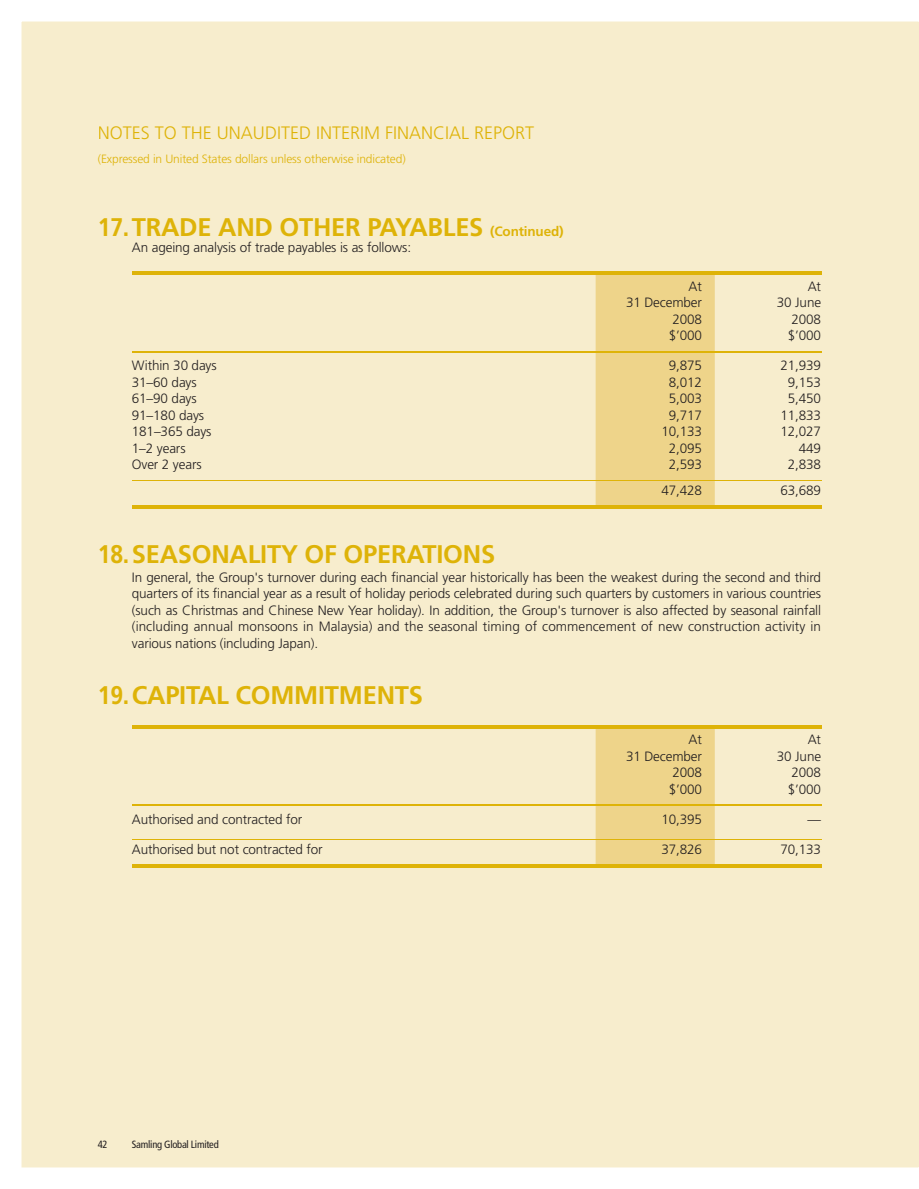
<style>
.page{position:relative;width:919px;height:1189px;background:#fff}
.page>*{position:absolute;margin:0;border:0;box-sizing:border-box;transform-origin:0 0}
.t1{font:700 25.5px "Frutiger LT Std";letter-spacing:-.01em;color:#deb308;scale:.9 1}
.t2{font:300 18px "Frutiger LT Std";color:#deb308}
.t3{font:300 13.5px/16.5px "Frutiger LT Std";letter-spacing:-.01em;color:#231f20;text-align:right}
.t4{font:300 12px "Frutiger LT Std";letter-spacing:-.01em;color:#deb308}
.t5{font:condensed 10.5px "Frutiger LT Std";letter-spacing:-.025em;color:#231f20}
.s1{font-size:13.5px}
</style>
<div class="page">
<div style="left:21px;top:21px;width:897px;height:1147px;background:#f7edcd"></div>
<div style="left:99px;top:126px;width:435px;height:13px;background:#f7edcd"></div>
<svg style="left:918px;top:21px;width:1px;height:1147px"></svg>
<div style="left:595px;top:274px;width:119px;height:231px;background:#eed48a"></div>
<hr style="left:132px;top:271px;width:689px;height:3px;background:#deb308">
<hr style="left:132px;top:480px;width:689px;height:1px;background:#deb308">
<hr style="left:132px;top:351px;width:689px;height:1px;background:#deb308">
<hr style="left:132px;top:505px;width:689px;height:3px;background:#deb308">
<div style="left:595px;top:728px;width:119px;height:136px;background:#eed48a"></div>
<hr style="left:132px;top:725px;width:689px;height:3px;background:#deb308">
<hr style="left:132px;top:839px;width:689px;height:1px;background:#deb308">
<hr style="left:132px;top:804px;width:689px;height:2px;background:#deb308">
<hr style="left:132px;top:864px;width:689px;height:3px;background:#deb308">
<p class="t2" style="left:98px;top:126px;width:438px">NOTES TO THE UNAUDITED INTERIM FINANCIAL REPORT</p>
<p class="t4" style="left:98px;top:154px;width:309px">(Expressed in United States dollars unless otherwise indicated)</p>
<p class="t1" style="left:98px;top:217px;width:519px">17. TRADE AND OTHER PAYABLES <span class="s1">(Continued)</span></p>
<p class="t3" style="left:132px;top:240px;width:281px">An ageing analysis of trade payables is as follows:</p>
<p class="t3" style="left:626px;top:279px;width:77px">At<br>31 December<br>2008</p>
<p class="t3" style="left:776px;top:279px;width:46px">At<br>30 June<br>2008</p>
<p class="t3" style="left:668px;top:328px;width:35px">$’000</p>
<p class="t3" style="left:787px;top:328px;width:35px">$’000</p>
<p class="t3" style="left:132px;top:358px;width:86px">Within 30 days</p>
<p class="t3" style="left:668px;top:358px;width:35px">9,875</p>
<p class="t3" style="left:780px;top:358px;width:42px">21,939</p>
<p class="t3" style="left:132px;top:375px;width:66px">31–60 days</p>
<p class="t3" style="left:668px;top:375px;width:35px">8,012</p>
<p class="t3" style="left:787px;top:375px;width:35px">9,153</p>
<p class="t3" style="left:132px;top:391px;width:66px">61–90 days</p>
<p class="t3" style="left:668px;top:391px;width:35px">5,003</p>
<p class="t3" style="left:787px;top:391px;width:35px">5,450</p>
<p class="t3" style="left:132px;top:408px;width:74px">91–180 days</p>
<p class="t3" style="left:668px;top:408px;width:35px">9,717</p>
<p class="t3" style="left:780px;top:408px;width:42px">11,833</p>
<p class="t3" style="left:132px;top:424px;width:81px">181–365 days</p>
<p class="t3" style="left:661px;top:424px;width:42px">10,133</p>
<p class="t3" style="left:780px;top:424px;width:42px">12,027</p>
<p class="t3" style="left:132px;top:441px;width:55px">1–2 years</p>
<p class="t3" style="left:668px;top:441px;width:35px">2,095</p>
<p class="t3" style="left:798px;top:441px;width:24px">449</p>
<p class="t3" style="left:132px;top:457px;width:71px">Over 2 years</p>
<p class="t3" style="left:668px;top:457px;width:35px">2,593</p>
<p class="t3" style="left:787px;top:457px;width:35px">2,838</p>
<p class="t3" style="left:661px;top:483px;width:42px">47,428</p>
<p class="t3" style="left:780px;top:483px;width:42px">63,689</p>
<p class="t1" style="left:98px;top:544px;width:443px">18. SEASONALITY OF OPERATIONS</p>
<p class="t3" style="left:132px;top:569px;width:690px;text-align:justify">In general, the Group's turnover during each financial year historically has been the weakest during the second and third quarters of its financial year as a result of holiday periods celebrated during such quarters by customers in various countries (such as Christmas and Chinese New Year holiday). In addition, the Group's turnover is also affected by seasonal rainfall (including annual monsoons in Malaysia) and the seasonal timing of commencement of new construction activity in various nations (including Japan).</p>
<p class="t1" style="left:98px;top:685px;width:363px">19. CAPITAL COMMITMENTS</p>
<p class="t3" style="left:626px;top:732px;width:77px">At<br>31 December<br>2008</p>
<p class="t3" style="left:776px;top:732px;width:46px">At<br>30 June<br>2008</p>
<p class="t3" style="left:668px;top:782px;width:35px">$’000</p>
<p class="t3" style="left:787px;top:782px;width:35px">$’000</p>
<p class="t3" style="left:132px;top:812px;width:172px">Authorised and contracted for</p>
<p class="t3" style="left:661px;top:812px;width:42px">10,395</p>
<p class="t3" style="left:807px;top:812px;width:15px">—</p>
<p class="t3" style="left:132px;top:842px;width:192px">Authorised but not contracted for</p>
<p class="t3" style="left:661px;top:842px;width:42px">37,826</p>
<p class="t3" style="left:780px;top:842px;width:42px">70,133</p>
<p class="t5" style="left:98px;top:1140px;width:11px">42</p>
<p class="t5" style="left:132px;top:1140px;width:88px">Samling Global Limited</p>
</div>
